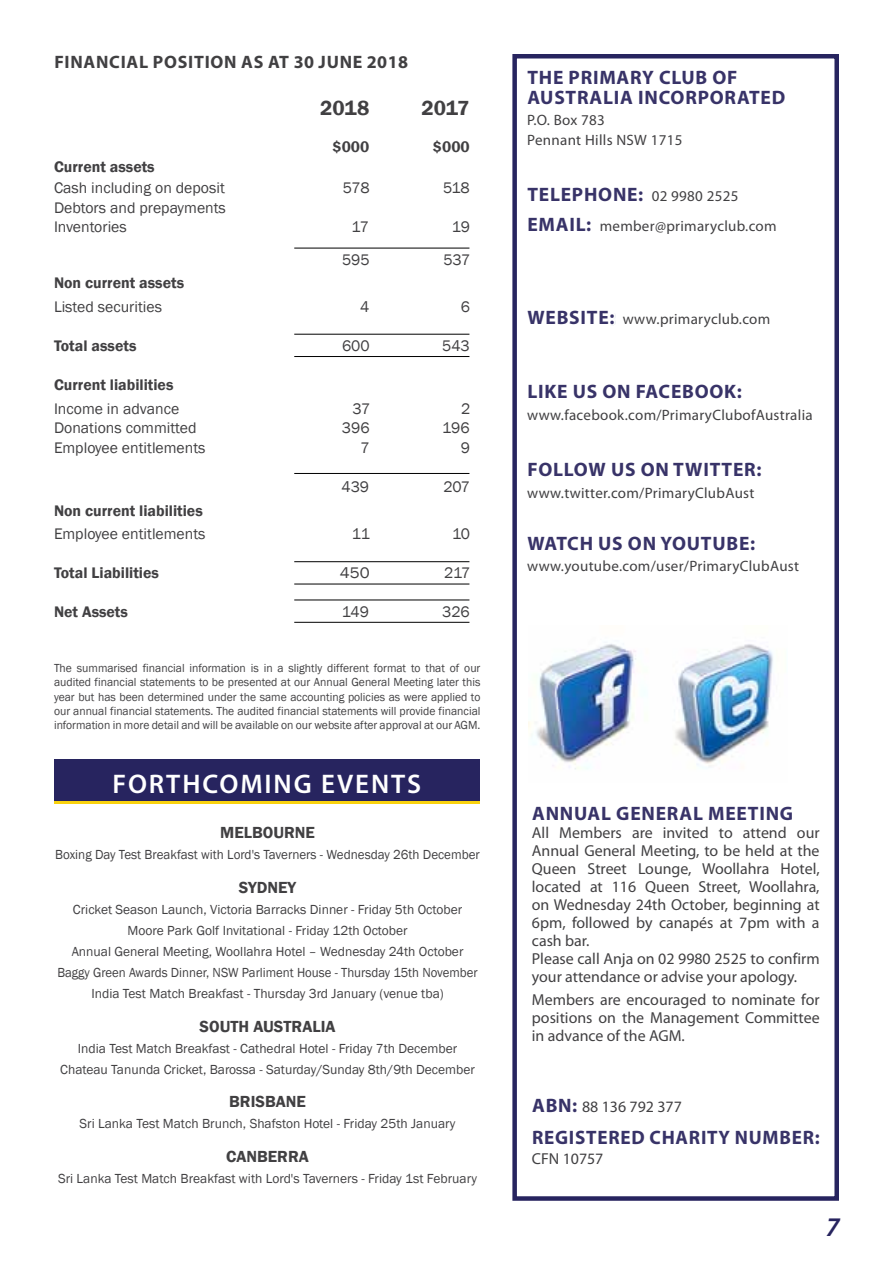
<style>
.page{position:relative;width:893px;height:1263px;background:#fff}
.page>*{position:absolute;margin:0;border:0;box-sizing:border-box;transform-origin:0 0}
.t1{font:600 27px "Myriad Pro";letter-spacing:.07em;color:#fff}
.t2{font:italic 600 27px "Myriad Pro";color:#27245f}
.t3{font:600 21px "Franklin Gothic";letter-spacing:-.005em;color:#414042}
.t4{font:700 19.5px "Myriad Pro";letter-spacing:.04em;color:#383368}
.t5{font:700 18px "Myriad Pro";letter-spacing:.02em;color:#414042}
.t6{font:600 16.5px "Franklin Gothic";color:#414042}
.t7{font:15.9px/18px "Myriad Pro";color:#414042}
.t8{font:15.75px/19.5px "Franklin Gothic";color:#414042}
.t9{font:600 15.75px "Franklin Gothic";color:#414042}
.t10{font:15.75px "Franklin Gothic";color:#414042;scale:1.08 1}
.t11{font:15px/19.5px "Myriad Pro";letter-spacing:.02em;color:#414042}
.t12{font:13.5px/21px "Franklin Gothic";color:#414042;text-align:center}
.t13{font:12px/14.4px "Franklin Gothic";color:#414042;text-align:justify}
.s1{font-weight:700;font-size:19.5px;color:#383368}
</style>
<div class="page">
<div style="left:55px;top:759px;width:425px;height:45px;background:#27245f"></div>
<hr style="left:55px;top:801px;width:425px;height:3px;background:#f9d20e">
<hr style="left:294px;top:248px;width:175px;height:1px;background:#000">
<hr style="left:294px;top:473px;width:175px;height:1px;background:#000">
<hr style="left:294px;top:334px;width:175px;height:1px;background:#000">
<hr style="left:294px;top:356px;width:175px;height:1px;background:#000">
<hr style="left:294px;top:561px;width:175px;height:1px;background:#000">
<hr style="left:294px;top:584px;width:175px;height:1px;background:#000">
<hr style="left:294px;top:600px;width:175px;height:1px;background:#000">
<hr style="left:294px;top:622px;width:175px;height:1px;background:#000">
<img style="left:529px;top:643px;width:244px;height:126px">
<div style="left:512px;top:54px;width:327px;height:1147px;border:4px solid #27245f"></div>
<h3 class="t5" style="left:54px;top:50px;width:12px">FINANCIAL</h3>
<h3 class="t5" style="left:153px;top:50px;width:12px">POSITION</h3>
<h3 class="t5" style="left:241px;top:50px;width:98px">AS AT 30 JUNE</h3>
<h3 class="t5" style="left:367px;top:50px;width:43px">2018</h3>
<h2 class="t3" style="left:320px;top:95px;width:51px">2018</h2>
<h2 class="t3" style="left:422px;top:95px;width:49px">2017</h2>
<p class="t9" style="left:332px;top:137px;width:38px">$000</p>
<p class="t9" style="left:433px;top:137px;width:38px">$000</p>
<p class="t9" style="left:54px;top:157px;width:102px">Current assets</p>
<p class="t8" style="left:54px;top:179px;width:172px">Cash including on deposit</p>
<p class="t8" style="left:343px;top:179px;width:28px">578</p>
<p class="t8" style="left:443px;top:179px;width:28px">518</p>
<p class="t8" style="left:54px;top:198px;width:173px">Debtors and prepayments<br>Inventories</p>
<p class="t8" style="left:352px;top:218px;width:19px">17</p>
<p class="t8" style="left:452px;top:218px;width:20px">19</p>
<p class="t8" style="left:342px;top:250px;width:29px">595</p>
<p class="t8" style="left:443px;top:250px;width:28px">537</p>
<p class="t9" style="left:54px;top:273px;width:132px">Non current assets</p>
<p class="t8" style="left:54px;top:297px;width:110px">Listed securities</p>
<p class="t8" style="left:360px;top:297px;width:11px">4</p>
<p class="t8" style="left:461px;top:297px;width:11px">6</p>
<p class="t9" style="left:54px;top:336px;width:84px">Total assets</p>
<p class="t8" style="left:342px;top:336px;width:29px">600</p>
<p class="t8" style="left:442px;top:336px;width:29px">543</p>
<p class="t9" style="left:54px;top:375px;width:121px">Current liabilities</p>
<p class="t8" style="left:54px;top:399px;width:127px">Income in advance</p>
<p class="t8" style="left:353px;top:399px;width:19px">37</p>
<p class="t8" style="left:461px;top:399px;width:11px">2</p>
<p class="t8" style="left:54px;top:419px;width:144px">Donations committed</p>
<p class="t8" style="left:342px;top:419px;width:29px">396</p>
<p class="t8" style="left:442px;top:419px;width:29px">196</p>
<p class="t8" style="left:54px;top:438px;width:153px">Employee entitlements</p>
<p class="t8" style="left:361px;top:438px;width:11px">7</p>
<p class="t8" style="left:461px;top:438px;width:11px">9</p>
<p class="t8" style="left:341px;top:477px;width:29px">439</p>
<p class="t8" style="left:443px;top:477px;width:28px">207</p>
<p class="t9" style="left:54px;top:501px;width:150px">Non current liabilities</p>
<p class="t8" style="left:54px;top:525px;width:153px">Employee entitlements</p>
<p class="t8" style="left:352px;top:525px;width:20px">11</p>
<p class="t8" style="left:452px;top:525px;width:19px">10</p>
<p class="t9" style="left:54px;top:563px;width:106px">Total Liabilities</p>
<p class="t10" style="left:340px;top:563px;width:29px">450</p>
<p class="t8" style="left:444px;top:564px;width:28px">217</p>
<p class="t9" style="left:54px;top:602px;width:75px">Net Assets</p>
<p class="t8" style="left:342px;top:603px;width:29px">149</p>
<p class="t8" style="left:442px;top:603px;width:29px">326</p>
<p class="t13" style="left:54px;top:661px;width:428px">The summarised financial information is in a slightly different format to that of our audited financial statements to be presented at our Annual General Meeting later this year but has been determined under the same accounting policies as were applied to our annual financial statements. The audited financial statements will provide financial information in more detail and will be available on our website after approval at our AGM.</p>
<h1 class="t1" style="left:112px;top:767px;width:310px">FORTHCOMING EVENTS</h1>
<p class="t6" style="left:220px;top:822px;width:96px">MELBOURNE</p>
<p class="t12" style="left:55px;top:844px;width:426px">Boxing Day Test Breakfast with Lord's Taverners - Wednesday 26th December</p>
<p class="t6" style="left:239px;top:877px;width:59px">SYDNEY</p>
<p class="t12" style="left:57px;top:899px;width:422px">Cricket Season Launch, Victoria Barracks Dinner - Friday 5th October Moore Park Golf Invitational - Friday 12th October<br>Annual General Meeting, Woollahra Hotel – Wednesday 24th October Baggy Green Awards Dinner, NSW Parliment House - Thursday 15th November India Test Match Breakfast - Thursday 3rd January (venue tba)</p>
<p class="t6" style="left:200px;top:1016px;width:137px">SOUTH AUSTRALIA</p>
<p class="t12" style="left:60px;top:1038px;width:416px">India Test Match Breakfast - Cathedral Hotel - Friday 7th December<br>Chateau Tanunda Cricket, Barossa - Saturday/Sunday 8th/9th December</p>
<p class="t6" style="left:229px;top:1092px;width:78px">BRISBANE</p>
<p class="t12" style="left:80px;top:1114px;width:378px">Sri Lanka Test Match Brunch, Shafston Hotel - Friday 25th January</p>
<p class="t6" style="left:226px;top:1146px;width:84px">CANBERRA</p>
<p class="t12" style="left:58px;top:1168px;width:421px">Sri Lanka Test Match Breakfast with Lord's Taverners - Friday 1st February</p>
<h3 class="t4" style="left:527px;top:65px;width:13px">THE</h3>
<h3 class="t4" style="left:569px;top:65px;width:13px">PRIMARY</h3>
<h3 class="t4" style="left:659px;top:65px;width:13px">CLUB</h3>
<h3 class="t4" style="left:712px;top:65px;width:13px">OF</h3>
<h3 class="t4" style="left:527px;top:85px;width:13px">AUSTRALIA</h3>
<h3 class="t4" style="left:638px;top:85px;width:14px">INCORPORATED</h3>
<p class="t11" style="left:527px;top:110px;width:157px">P.O. Box 783<br>Pennant Hills NSW 1715</p>
<h3 class="t4" style="left:527px;top:182px;width:14px">TELEPHONE</h3>
<p class="t11" style="left:638px;top:186px;width:102px"><span class="s1">:</span> 02 9980 2525</p>
<h3 class="t4" style="left:527px;top:212px;width:13px">EMAIL</h3>
<p class="t11" style="left:586px;top:216px;width:192px"><span class="s1">:</span> member@primaryclub.com</p>
<h3 class="t4" style="left:527px;top:304px;width:13px">WEBSITE</h3>
<p class="t11" style="left:609px;top:309px;width:162px"><span class="s1">:</span> www.primaryclub.com</p>
<h3 class="t4" style="left:527px;top:379px;width:216px">LIKE US ON FACEBOOK:</h3>
<p class="t11" style="left:527px;top:405px;width:287px">www.facebook.com/PrimaryClubofAustralia</p>
<h3 class="t4" style="left:527px;top:457px;width:236px">FOLLOW US ON TWITTER:</h3>
<p class="t11" style="left:527px;top:483px;width:229px">www.twitter.com/PrimaryClubAust</p>
<h3 class="t4" style="left:527px;top:530px;width:229px">WATCH US ON YOUTUBE:</h3>
<p class="t11" style="left:527px;top:556px;width:273px">www.youtube.com/user/PrimaryClubAust</p>
<h3 class="t4" style="left:532px;top:801px;width:263px">ANNUAL GENERAL MEETING</h3>
<p class="t7" style="left:532px;top:824px;width:289px">All Members are invited to attend our Annual General Meeting, to be held at the Queen Street Lounge, Woollahra Hotel, located at 116 Queen Street, Woollahra, on Wednesday 24th October, beginning at 6pm, followed by canapés at 7pm with a cash bar.<br>Please call Anja on 02 9980 2525 to confirm your attendance or advise your apology.</p>
<p class="t7" style="left:532px;top:990px;width:289px;text-align:justify">Members are encouraged to nominate for positions on the Management Committee in advance of the AGM.</p>
<h3 class="t4" style="left:532px;top:1092px;width:14px">ABN</h3>
<p class="t7" style="left:572px;top:1097px;width:111px"><span class="s1">:</span> 88 136 792 377</p>
<h3 class="t4" style="left:532px;top:1124px;width:289px">REGISTERED CHARITY NUMBER:</h3>
<p class="t7" style="left:532px;top:1149px;width:73px">CFN 10757</p>
<h1 class="t2" style="left:826px;top:1209px;width:16px">7</h1>
</div>
